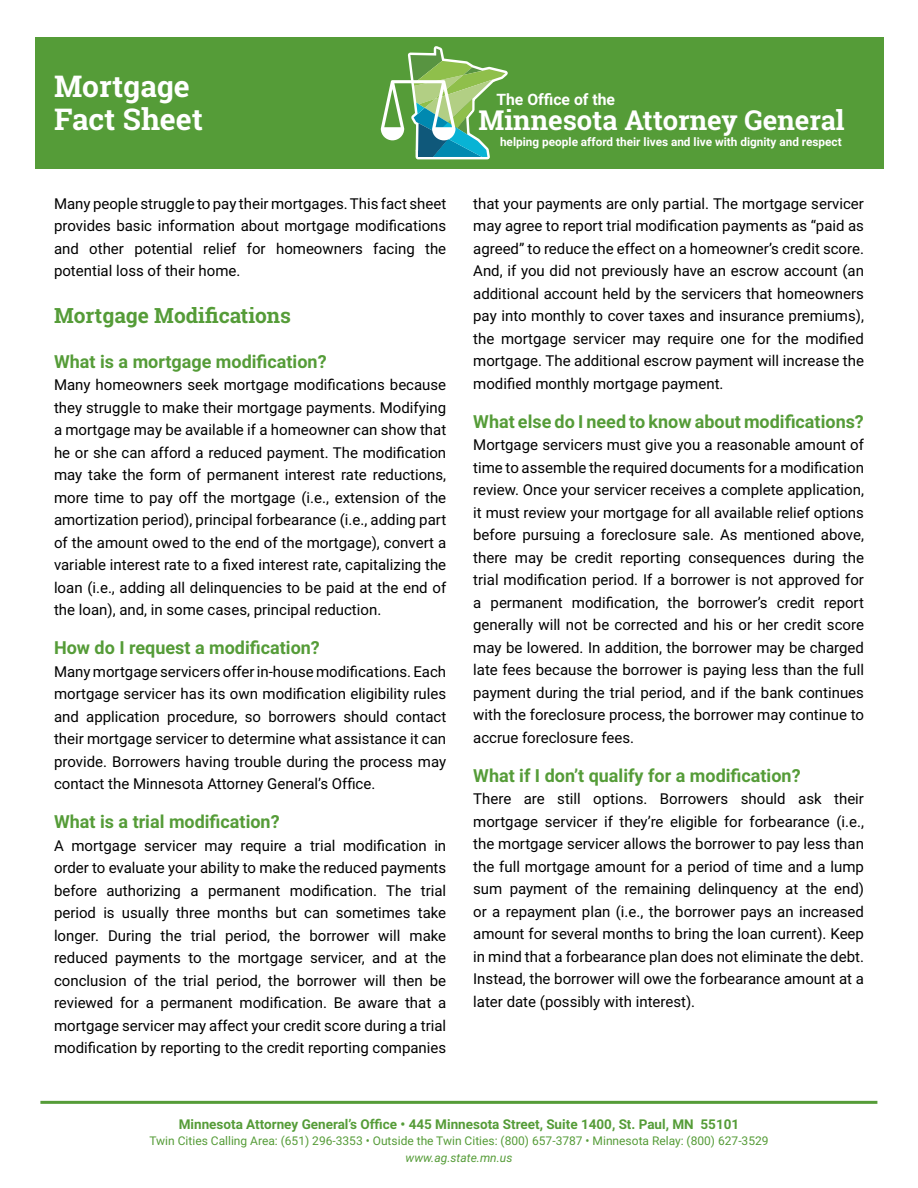
<style>
.page{position:relative;width:918px;height:1188px;background:#fff}
.page>*{position:absolute;margin:0;border:0;box-sizing:border-box;transform-origin:0 0}
.h1{font:700 30px/33px "Roboto Slab";color:#fff}
.Image{font:700 27.6px "Roboto Slab";color:#fff}
.h2{font:700 21px "Roboto Slab";color:#559c38}
.h3{font:700 18px "Roboto";color:#559c38}
.Image-2{font:700 15.75px "Roboto";color:#fff}
.p_1{font:15px/22.5px "Roboto";color:#000;text-align:justify}
.p{font:15px/22.5px "Roboto";color:#000;text-align:justify}
.t1{font:700 13.5px "Roboto";color:#559c38}
.t2{font:12px/16.5px "Roboto";color:#559c38;text-align:center}
.Image-3{font:700 11.85px "Roboto";color:#fff}
.s1{font-style:italic}
</style>
<div class="page">
<hr style="left:40px;top:1101px;width:837px;height:3px;background:#559c38">
<div style="left:35px;top:37px;width:848px;height:131px;background:#559c38"></div>
<svg style="left:381px;top:46px;width:127px;height:114px"></svg>
<h1 class="h1" style="left:54px;top:69px;width:151px">Mortgage<br>Fact Sheet</h1>
<p class="p" style="left:54px;top:191px;width:394px">Many people struggle to pay their mortgages. This fact sheet provides basic information about mortgage modifications and other potential relief for homeowners facing the potential loss of their home.</p>
<h2 class="h2" style="left:54px;top:300px;width:239px">Mortgage Modifications</h2>
<h3 class="h3" style="left:54px;top:348px;width:274px">What is a mortgage modification?</h3>
<p class="p_1" style="left:54px;top:373px;width:394px">Many homeowners seek mortgage modifications because they struggle to make their mortgage payments. Modifying a mortgage may be available if a homeowner can show that he or she can afford a reduced payment. The modification may take the form of permanent interest rate reductions, more time to pay off the mortgage (i.e., extension of the amortization period), principal forbearance (i.e., adding part of the amount owed to the end of the mortgage), convert a variable interest rate to a fixed interest rate, capitalizing the loan (i.e., adding all delinquencies to be paid at the end of the loan), and, in some cases, principal reduction.</p>
<h3 class="h3" style="left:54px;top:635px;width:267px">How do I request a modification?</h3>
<p class="p_1" style="left:54px;top:659px;width:394px">Many mortgage servicers offer in-house modifications. Each mortgage servicer has its own modification eligibility rules and application procedure, so borrowers should contact their mortgage servicer to determine what assistance it can provide. Borrowers having trouble during the process may contact the Minnesota Attorney General’s Office.</p>
<h3 class="h3" style="left:54px;top:809px;width:227px">What is a trial modification?</h3>
<p class="p_1" style="left:54px;top:833px;width:394px">A mortgage servicer may require a trial modification in order to evaluate your ability to make the reduced payments before authorizing a permanent modification. The trial period is usually three months but can sometimes take longer. During the trial period, the borrower will make reduced payments to the mortgage servicer, and at the conclusion of the trial period, the borrower will then be reviewed for a permanent modification. Be aware that a mortgage servicer may affect your credit score during a trial modification by reporting to the credit reporting companies</p>
<p class="Image-2" style="left:496px;top:88px;width:120px">The Office of the</p>
<p class="Image" style="left:478px;top:101px;width:368px">Minnesota Attorney General</p>
<p class="Image-3" style="left:500px;top:133px;width:343px">helping people afford their lives and live with dignity and respect</p>
<p class="p_1" style="left:473px;top:191px;width:392px">that your payments are only partial. The mortgage servicer may agree to report trial modification payments as “paid as agreed” to reduce the effect on a homeowner’s credit score.<br>And, if you did not previously have an escrow account (an additional account held by the servicers that homeowners pay into monthly to cover taxes and insurance premiums), the mortgage servicer may require one for the modified mortgage. The additional escrow payment will increase the modified monthly mortgage payment.</p>
<h3 class="h3" style="left:473px;top:408px;width:392px">What else do I need to know about modifications?</h3>
<p class="p_1" style="left:473px;top:433px;width:392px">Mortgage servicers must give you a reasonable amount of time to assemble the required documents for a modification review. Once your servicer receives a complete application, it must review your mortgage for all available relief options before pursuing a foreclosure sale. As mentioned above, there may be credit reporting consequences during the trial modification period. If a borrower is not approved for a permanent modification, the borrower’s credit report generally will not be corrected and his or her credit score may be lowered. In addition, the borrower may be charged late fees because the borrower is paying less than the full payment during the trial period, and if the bank continues with the foreclosure process, the borrower may continue to accrue foreclosure fees.</p>
<h3 class="h3" style="left:473px;top:762px;width:329px">What if I don’t qualify for a modification?</h3>
<p class="p_1" style="left:473px;top:787px;width:392px">There are still options. Borrowers should ask their mortgage servicer if they’re eligible for forbearance (i.e., the mortgage servicer allows the borrower to pay less than the full mortgage amount for a period of time and a lump sum payment of the remaining delinquency at the end) or a repayment plan (i.e., the borrower pays an increased amount for several months to bring the loan current). Keep in mind that a forbearance plan does not eliminate the debt.<br>Instead, the borrower will owe the forbearance amount at a later date (possibly with interest).</p>
<p class="t1" style="left:179px;top:1114px;width:562px">Minnesota Attorney General’s Office • 445 Minnesota Street, Suite 1400, St. Paul, MN 55101</p>
<p class="t2" style="left:149px;top:1132px;width:621px">Twin Cities Calling Area: (651) 296-3353 • Outside the Twin Cities: (800) 657-3787 • Minnesota Relay: (800) 627-3529 <span class="s1">www.ag.state.mn.us</span></p>
</div>
